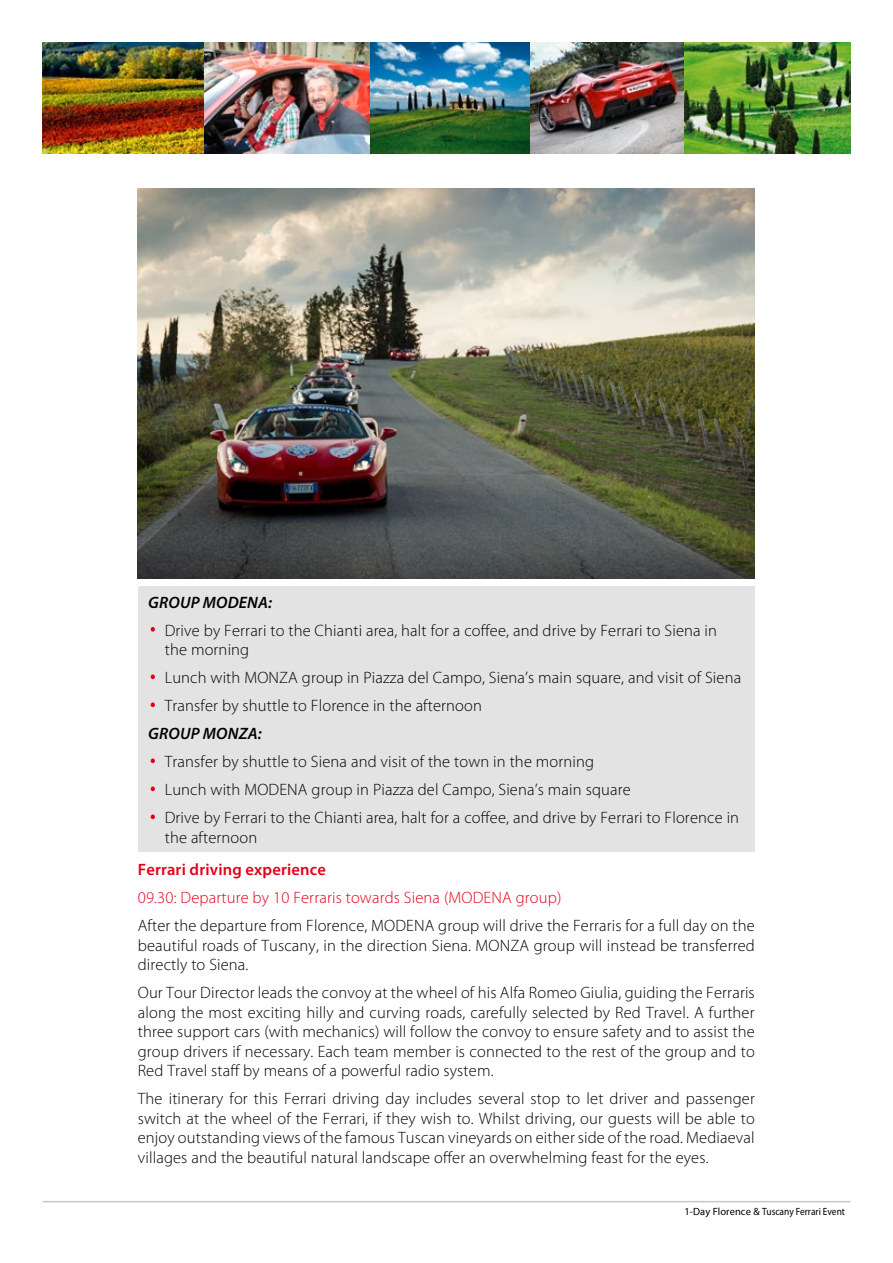
<style>
.page{position:relative;width:893px;height:1263px;background:#fff}
.page>*{position:absolute;margin:0;border:0;box-sizing:border-box;transform-origin:0 0}
.t1{font:300 52.5px "Myriad Pro";color:#e2001a}
.t2{font:300 16.5px/19.5px "Myriad Pro";letter-spacing:.01em;color:#000;text-align:justify}
.t3{font:300 16.5px "Myriad Pro";letter-spacing:.01em;color:#e2001a}
.t4{font:600 16.5px "Myriad Pro";letter-spacing:.01em;color:#e2001a}
.t5{font:italic 600 16.5px "Myriad Pro";letter-spacing:.01em;color:#000}
.t6{font:10.5px "Myriad Pro";color:#000}
</style>
<div class="page">
<hr style="left:43px;top:1201px;width:807px;height:1px;background:#c6c7c8">
<div style="left:139px;top:586px;width:616px;height:266px;background:#e3e3e4"></div>
<img style="left:138px;top:188px;width:617px;height:390px">
<img style="left:529px;top:43px;width:156px;height:110px">
<img style="left:43px;top:43px;width:161px;height:110px">
<img style="left:370px;top:43px;width:159px;height:110px">
<img style="left:204px;top:43px;width:166px;height:110px">
<img style="left:685px;top:43px;width:165px;height:110px">
<p class="t5" style="left:148px;top:593px;width:125px">GROUP MODENA:</p>
<h1 class="t1" style="left:148px;top:597px;width:11px">·</h1>
<p class="t2" style="left:165px;top:621px;width:554px">Drive by Ferrari to the Chianti area, halt for a coffee, and drive by Ferrari to Siena in the morning</p>
<h1 class="t1" style="left:148px;top:644px;width:11px">·</h1>
<p class="t2" style="left:165px;top:668px;width:578px">Lunch with MONZA group in Piazza del Campo, Siena’s main square, and visit of Siena</p>
<h1 class="t1" style="left:148px;top:672px;width:11px">·</h1>
<p class="t2" style="left:165px;top:696px;width:319px">Transfer by shuttle to Florence in the afternoon</p>
<p class="t5" style="left:148px;top:725px;width:115px">GROUP MONZA:</p>
<h1 class="t1" style="left:148px;top:728px;width:11px">·</h1>
<p class="t2" style="left:165px;top:752px;width:431px">Transfer by shuttle to Siena and visit of the town in the morning</p>
<h1 class="t1" style="left:148px;top:756px;width:11px">·</h1>
<p class="t2" style="left:165px;top:780px;width:467px">Lunch with MODENA group in Piazza del Campo, Siena’s main square</p>
<h1 class="t1" style="left:148px;top:784px;width:11px">·</h1>
<p class="t2" style="left:165px;top:808px;width:576px">Drive by Ferrari to the Chianti area, halt for a coffee, and drive by Ferrari to Florence in the afternoon</p>
<p class="t4" style="left:138px;top:860px;width:190px">Ferrari driving experience</p>
<p class="t3" style="left:138px;top:888px;width:425px">09.30: Departure by 10 Ferraris towards Siena (MODENA group)</p>
<p class="t2" style="left:138px;top:916px;width:619px">After the departure from Florence, MODENA group will drive the Ferraris for a full day on the beautiful roads of Tuscany, in the direction Siena. MONZA group will instead be transferred directly to Siena.</p>
<p class="t2" style="left:138px;top:983px;width:619px">Our Tour Director leads the convoy at the wheel of his Alfa Romeo Giulia, guiding the Ferraris along the most exciting hilly and curving roads, carefully selected by Red Travel. A further three support cars (with mechanics) will follow the convoy to ensure safety and to assist the group drivers if necessary. Each team member is connected to the rest of the group and to Red Travel staff by means of a powerful radio system.</p>
<p class="t2" style="left:138px;top:1089px;width:619px">The itinerary for this Ferrari driving day includes several stop to let driver and passenger switch at the wheel of the Ferrari, if they wish to. Whilst driving, our guests will be able to enjoy outstanding views of the famous Tuscan vineyards on either side of the road. Mediaeval villages and the beautiful natural landscape offer an overwhelming feast for the eyes.</p>
<p class="t6" style="left:684px;top:1205px;width:162px">1-Day Florence &amp; Tuscany Ferrari Event</p>
</div>
